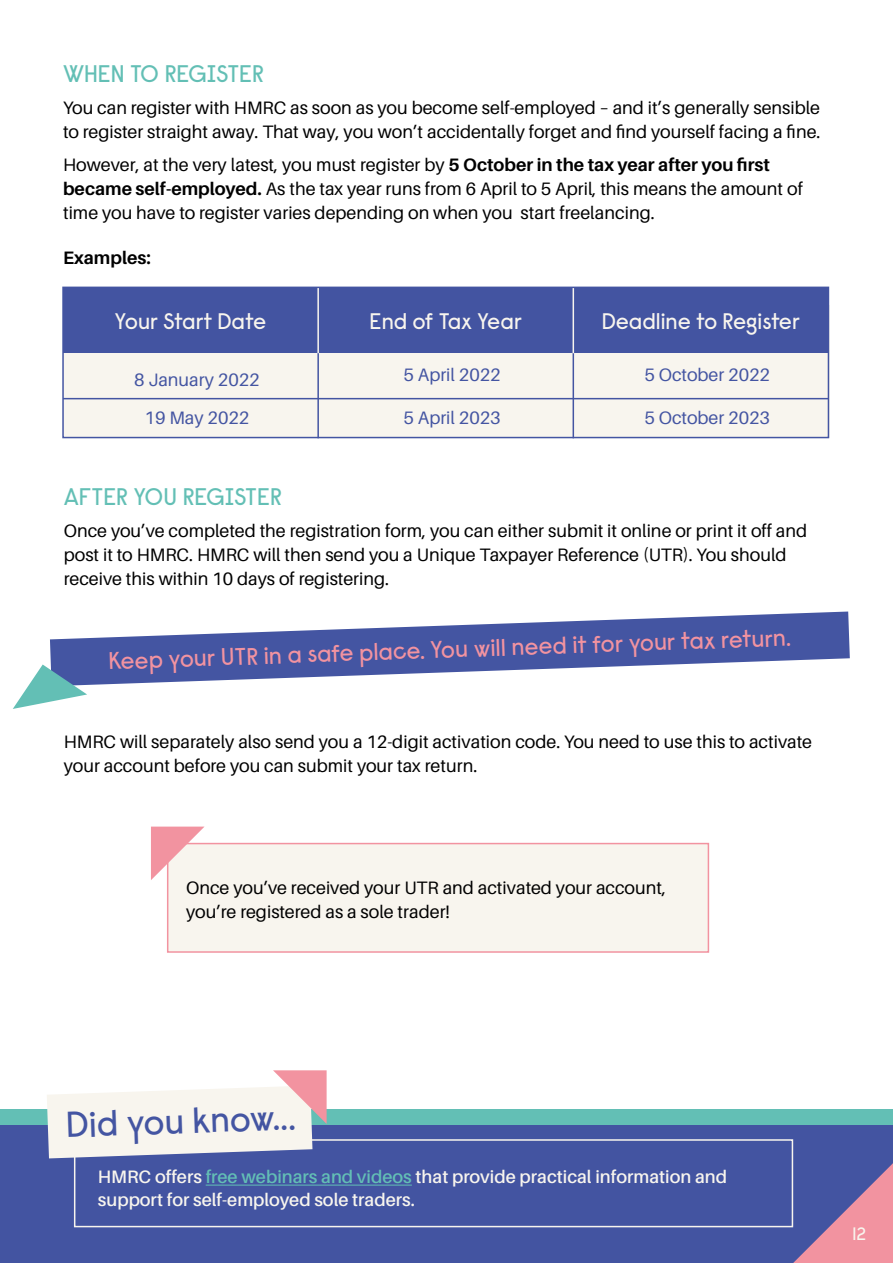
<style>
.page{position:relative;width:893px;height:1263px;background:#fff}
.page>*{position:absolute;margin:0;border:0;box-sizing:border-box;transform-origin:0 0}
.t1{font:36px "Raisonne Pro";color:#4455a2}
.t2{font:24px "Raisonne Pro";color:#f293a0}
.t3{font:24px "Raisonne Pro";color:#63bfb5}
.t4{font:22.5px "Raisonne Pro";color:#f8f5ee}
.t5{font:18px/24px "Aileron";color:#000}
.t6{font:600 18px/22.5px "Aileron";color:#f8f5ee}
.t7{font:18px "Aileron";color:#4455a2}
.t8{font:700 18px "Aileron";color:#000}
.t9{font:18px "Raisonne Pro";color:#f8f5ee}
.s1{font-weight:700}
.s2{color:#63bfb5}
</style>
<div class="page">
<div style="left:63px;top:306px;width:766px;height:132px;background:#f8f5ee"></div>
<div style="left:63px;top:287px;width:255px;height:66px;background:#4354a1"></div>
<div style="left:318px;top:287px;width:255px;height:66px;background:#4354a1"></div>
<div style="left:573px;top:287px;width:255px;height:66px;background:#4354a1"></div>
<hr style="left:317px;top:287px;width:2px;height:151px;background:#4455a2">
<hr style="left:317px;top:287px;width:2px;height:66px;background:#f8f5ee">
<hr style="left:573px;top:287px;width:1px;height:151px;background:#4455a2">
<hr style="left:573px;top:287px;width:1px;height:66px;background:#f8f5ee">
<div style="left:62px;top:287px;width:767px;height:151px;border:2px solid #4455a2"></div>
<hr style="left:63px;top:398px;width:765px;height:1px;background:#4455a2">
<svg style="left:50px;top:611px;width:800px;height:74px;fill:#4455a2"></svg>
<svg style="left:13px;top:664px;width:74px;height:45px"></svg>
<div style="left:0;top:1125px;width:893px;height:138px;background:#4354a1"></div>
<div style="left:0;top:1110px;width:893px;height:15px;background:#63bfb5"></div>
<hr style="left:206px;top:1185px;width:206px;height:1px;background:#63bfb5">
<div style="left:74px;top:1139px;width:719px;height:88px;border:2px solid #f8f5ee"></div>
<svg style="left:47px;top:1070px;width:280px;height:88px"></svg>
<svg style="left:793px;top:1163px;width:100px;height:100px"></svg>
<div style="left:167px;top:843px;width:542px;height:110px;background:#f8f5ee;border:2px solid #f293a0"></div>
<svg style="left:151px;top:827px;width:54px;height:53px"></svg>
<h2 class="t3" style="left:63px;top:58px;width:202px">WHEN TO REGISTER</h2>
<p class="t5" style="left:63px;top:96px;width:759px">You can register with HMRC as soon as you become self-employed – and it’s generally sensible to register straight away. That way, you won’t accidentally forget and find yourself facing a fine.</p>
<p class="t5" style="left:63px;top:152px;width:741px">However, at the very latest, you must register by <span class="s1">5 October in the tax year after you first became self-employed.</span> As the tax year runs from 6 April to 5 April, this means the amount of time you have to register varies depending on when you start freelancing.</p>
<p class="t8" style="left:63px;top:248px;width:89px">Examples:</p>
<p class="t4" style="left:115px;top:306px;width:153px">Your Start Date</p>
<p class="t4" style="left:370px;top:306px;width:154px">End of Tax Year</p>
<p class="t4" style="left:602px;top:306px;width:200px">Deadline to Register</p>
<p class="t7" style="left:134px;top:370px;width:127px">8 January 2022</p>
<p class="t7" style="left:404px;top:365px;width:99px">5 April 2022</p>
<p class="t7" style="left:644px;top:365px;width:127px">5 October 2022</p>
<p class="t7" style="left:145px;top:408px;width:106px">19 May 2022</p>
<p class="t7" style="left:404px;top:408px;width:99px">5 April 2023</p>
<p class="t7" style="left:644px;top:408px;width:127px">5 October 2023</p>
<h2 class="t3" style="left:64px;top:481px;width:220px">AFTER YOU REGISTER</h2>
<p class="t5" style="left:64px;top:519px;width:745px">Once you’ve completed the registration form, you can either submit it online or print it off and post it to HMRC. HMRC will then send you a Unique Taxpayer Reference (UTR). You should receive this within 10 days of registering.</p>
<h2 class="t2" style="left:108px;top:646px;width:684px;rotate:-2deg">Keep your UTR in a safe place. You will need it for your tax return.</h2>
<p class="t5" style="left:64px;top:730px;width:750px">HMRC will separately also send you a 12-digit activation code. You need to use this to activate your account before you can submit your tax return.</p>
<p class="t5" style="left:186px;top:876px;width:481px">Once you’ve received your UTR and activated your account, you’re registered as a sole trader!</p>
<h1 class="t1" style="left:65px;top:1102px;width:231px;rotate:-2deg">Did you know...</h1>
<p class="t6" style="left:98px;top:1166px;width:631px">HMRC offers <span class="s2">free webinars and videos</span> that provide practical information and support for self-employed sole traders.</p>
<p class="t9" style="left:852px;top:1222px;width:15px">12</p>
</div>
